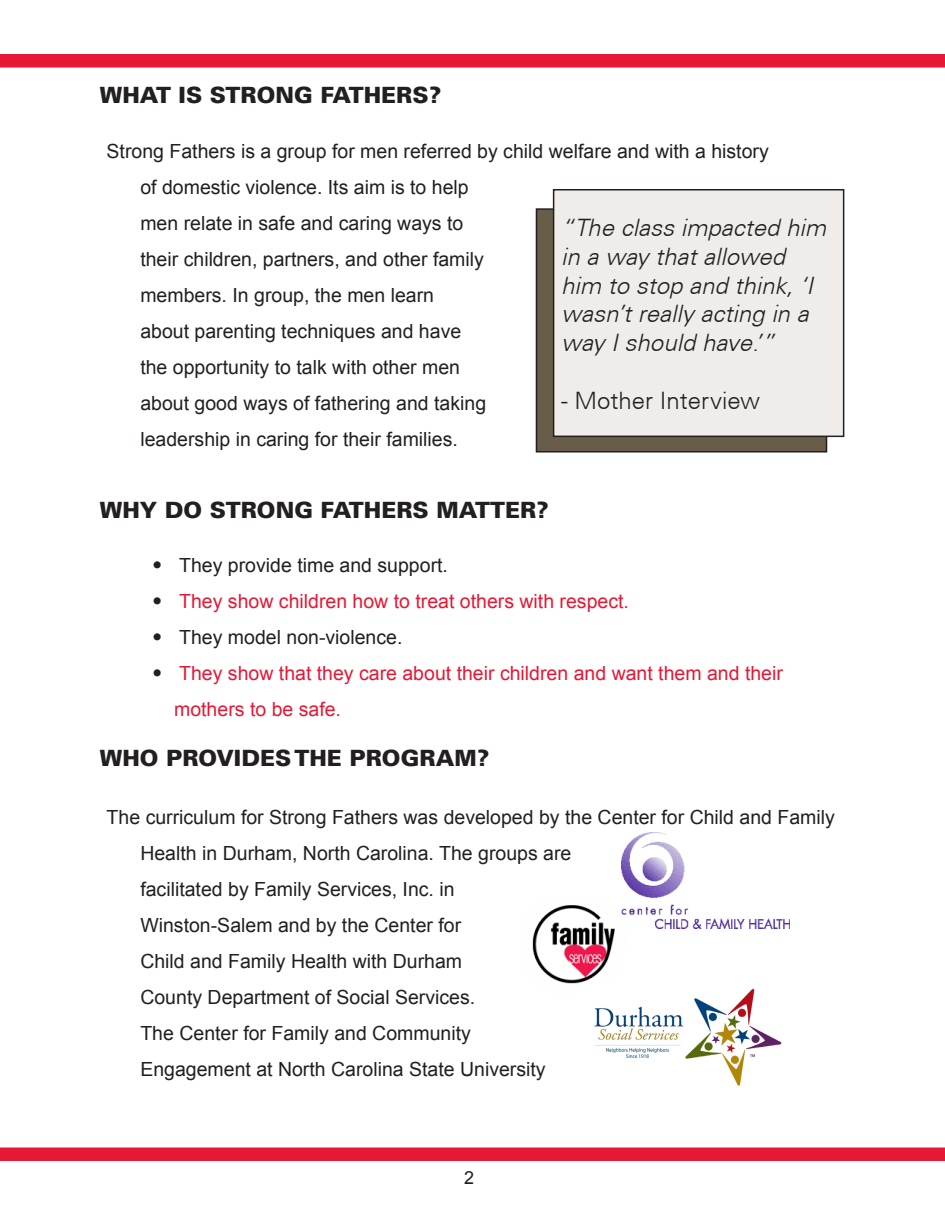
<style>
.page{position:relative;width:945px;height:1215px;background:#fff}
.page>*{position:absolute;margin:0;border:0;box-sizing:border-box;transform-origin:0 0}
.t1{font:italic 300 24px/28.8px "Univers CE";color:#231f20}
.t2{font:300 24px "Univers CE";color:#231f20}
.Heading_1{font:900 22.5px "Univers LT";color:#231f20}
.Body_Text{font:19.5px/36px "Arial";color:#231f20}
.Bulleted_List{font:19.5px/36px "Arial";color:#e51836}
.Bulleted_List-2{font:19.5px "Arial";color:#231f20}
.Body_Text-2{font:18px "Arial";color:#231f20}
.s1{font-family:"Univers CE";font-weight:500}
.s2{font-family:"Univers CE";font-weight:500;color:#231f20}
.s3{color:#231f20}
</style>
<div class="page">
<svg style="left:0;top:54px;width:945px;height:14px;background:#e5203d"></svg>
<div style="left:0;top:1148px;width:945px;height:13px;background:#e51836"></div>
<img style="left:532px;top:905px;width:90px;height:79px">
<img style="left:594px;top:988px;width:188px;height:98px">
<img style="left:622px;top:832px;width:168px;height:96px">
<svg style="left:535px;top:208px;width:294px;height:245px;background:#6b6150"></svg>
<div style="left:554px;top:190px;width:290px;height:246px;background:#f0ece9"></div>
<div style="left:553px;top:189px;width:291px;height:248px;border:2px solid #231f20"></div>
<p class="Heading_1" style="left:100px;top:81px;width:343px">WHAT IS STRON G FATHERS?</p>
<p class="Body_Text" style="left:140px;top:133px;width:630px;text-indent:-34px">Strong Fathers is a group for men referred by child welfare and with a history of domestic violence. Its aim is to help<br>men relate in safe and caring ways to<br>their children, partners, and other family<br>members. In group, the men learn<br>about parenting techniques and have<br>the opportunity to talk with other men<br>about good ways of fathering and taking<br>leadership in caring for their families.</p>
<p class="t1" style="left:561px;top:214px;width:266px">“The class impacted him in a way that allowed him to stop and think, ‘I wasn’t really acting in a way I should have.’”</p>
<p class="t2" style="left:561px;top:387px;width:201px">- Mother Interview</p>
<p class="Heading_1" style="left:100px;top:495px;width:391px">WHY DO STRON G FATHERS MATTE</p>
<p class="Heading_1" style="left:520px;top:495px;width:30px">R?</p>
<p class="Bulleted_List-2" style="left:154px;top:552px;width:296px"><span class="s1">•</span>• They provide time and support.</p>
<p class="Bulleted_List" style="left:154px;top:583px;width:477px"><span class="s2">•</span><span class="s3">•</span> They show children how to treat others with respect.</p>
<p class="Bulleted_List-2" style="left:154px;top:624px;width:250px"><span class="s1">•</span>• They model non-violence.</p>
<p class="Bulleted_List" style="left:174px;top:655px;width:610px;text-indent:-20px"><span class="s2">•</span><span class="s3">•</span> They show that they care about their children and want them and their mothers to be safe.</p>
<p class="Heading_1" style="left:100px;top:744px;width:391px">WHO PROVIDES THE PROGRAM?</p>
<p class="Body_Text" style="left:140px;top:799px;width:696px;text-indent:-34px">The curriculum for Strong Fathers was developed by the Center for Child and Family Health in Durham, North Carolina. The groups are<br>facilitated by Family Services, Inc. in<br>Winston-Salem and by the Center for<br>Child and Family Health with Durham<br>County Department of Social Services.<br>The Center for Family and Community<br>Engagement at North Carolina State University</p>
<p class="Body_Text-2" style="left:464px;top:1166px;width:12px">2</p>
</div>
